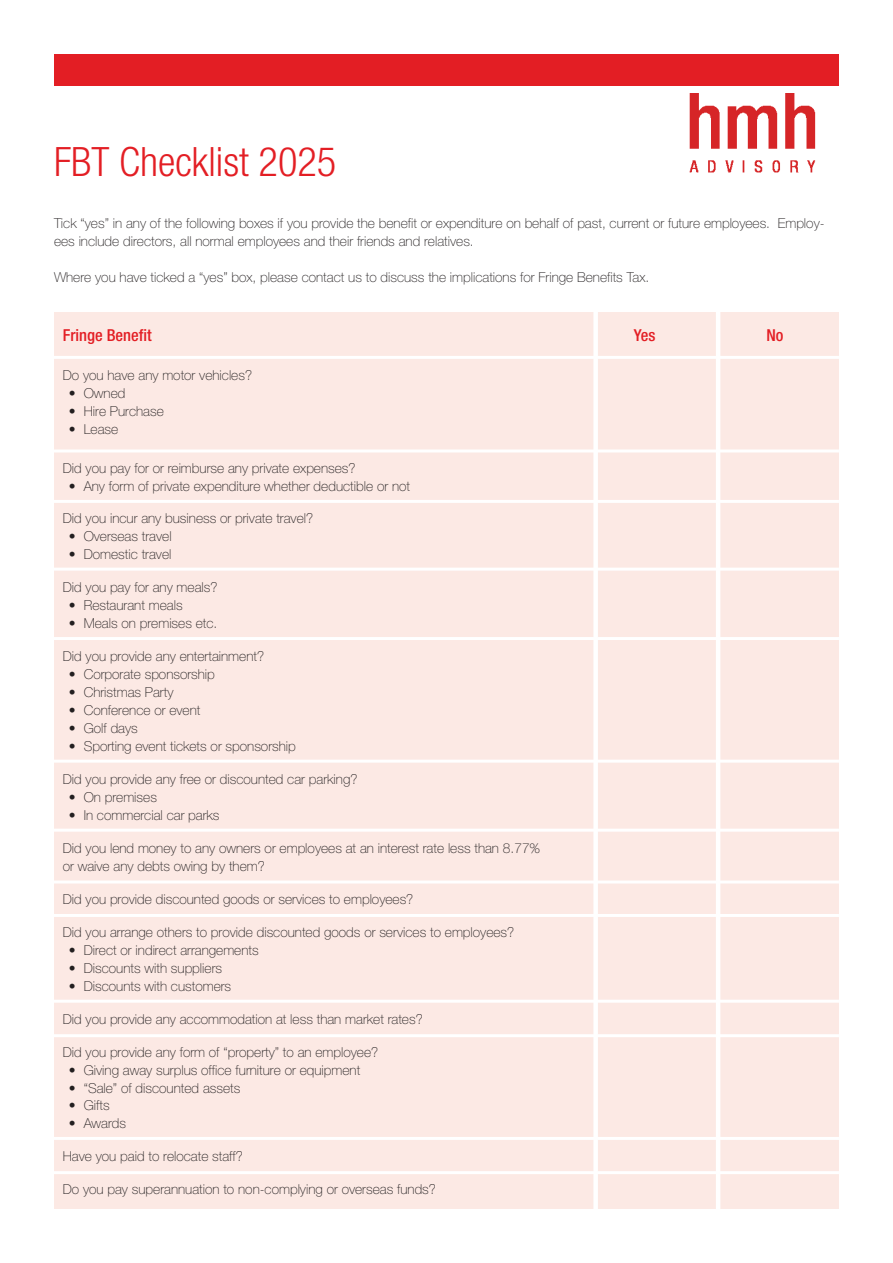
<style>
.page{position:relative;width:893px;height:1263px;background:#fff}
.page>*{position:absolute;margin:0;border:0;box-sizing:border-box;transform-origin:0 0}
.t1{font:300 condensed 40.5px "Helvetica Neue";color:#e31e24}
.t2{font:500 condensed 16.5px "Helvetica Neue";color:#e31e24}
.t3{font:100 13.65px/18px "Helvetica Neue";color:#231f20}
</style>
<div class="page">
<div style="left:54px;top:312px;width:785px;height:896px;background:#fce9e4"></div>
<div style="left:54px;top:54px;width:785px;height:32px;background:#e31e24"></div>
<hr style="left:54px;top:449px;width:785px;height:3px;background:#fff">
<hr style="left:54px;top:500px;width:785px;height:3px;background:#fff">
<hr style="left:54px;top:568px;width:785px;height:3px;background:#fff">
<hr style="left:54px;top:637px;width:785px;height:3px;background:#fff">
<hr style="left:54px;top:760px;width:785px;height:3px;background:#fff">
<hr style="left:54px;top:829px;width:785px;height:3px;background:#fff">
<hr style="left:54px;top:880px;width:785px;height:3px;background:#fff">
<hr style="left:54px;top:914px;width:785px;height:3px;background:#fff">
<hr style="left:54px;top:1000px;width:785px;height:3px;background:#fff">
<hr style="left:54px;top:1034px;width:785px;height:3px;background:#fff">
<hr style="left:54px;top:1171px;width:785px;height:3px;background:#fff">
<hr style="left:54px;top:1137px;width:785px;height:3px;background:#fff">
<hr style="left:54px;top:356px;width:785px;height:3px;background:#fff">
<hr style="left:716px;top:312px;width:4px;height:927px;background:#fff">
<div style="left:593px;top:312px;width:5px;height:927px;background:#fff"></div>
<img style="left:689px;top:93px;width:127px;height:80px">
<h1 class="t1" style="left:54px;top:139px;width:284px">FBT Checklist 2025</h1>
<p class="t3" style="left:54px;top:214px;width:772px">Tick “yes” in any of the following boxes if you provide the benefit or expenditure on behalf of past, current or future employees. Employ&shy;ees include directors, all normal employees and their friends and relatives.</p>
<p class="t3" style="left:54px;top:268px;width:597px">Where you have ticked a “yes” box, please contact us to discuss the implications for Fringe Benefits Tax.</p>
<p class="t2" style="left:63px;top:325px;width:90px">Fringe Benefit</p>
<p class="t2" style="left:634px;top:325px;width:23px">Yes</p>
<p class="t2" style="left:766px;top:325px;width:19px">No</p>
<p class="t3" style="left:63px;top:366px;width:191px">Do you have any motor vehicles?</p>
<p class="t3" style="left:69px;top:384px;width:58px">• Owned</p>
<p class="t3" style="left:69px;top:402px;width:97px">• Hire Purchase</p>
<p class="t3" style="left:69px;top:420px;width:51px">• Lease</p>
<p class="t3" style="left:63px;top:459px;width:294px">Did you pay for or reimburse any private expenses?</p>
<p class="t3" style="left:69px;top:477px;width:343px">• Any form of private expenditure whether deductible or not</p>
<p class="t3" style="left:63px;top:509px;width:252px">Did you incur any business or private travel?</p>
<p class="t3" style="left:69px;top:527px;width:104px">• Overseas travel</p>
<p class="t3" style="left:69px;top:545px;width:104px">• Domestic travel</p>
<p class="t3" style="left:63px;top:578px;width:156px">Did you pay for any meals?</p>
<p class="t3" style="left:69px;top:596px;width:115px">• Restaurant meals</p>
<p class="t3" style="left:69px;top:614px;width:150px">• Meals on premises etc.</p>
<p class="t3" style="left:63px;top:647px;width:203px">Did you provide any entertainment?</p>
<p class="t3" style="left:69px;top:665px;width:148px">• Corporate sponsorship</p>
<p class="t3" style="left:69px;top:683px;width:106px">• Christmas Party</p>
<p class="t3" style="left:69px;top:701px;width:133px">• Conference or event</p>
<p class="t3" style="left:69px;top:719px;width:71px">• Golf days</p>
<p class="t3" style="left:69px;top:737px;width:229px">• Sporting event tickets or sponsorship</p>
<p class="t3" style="left:63px;top:770px;width:296px">Did you provide any free or discounted car parking?</p>
<p class="t3" style="left:69px;top:788px;width:90px">• On premises</p>
<p class="t3" style="left:69px;top:806px;width:152px">• In commercial car parks</p>
<p class="t3" style="left:63px;top:839px;width:479px">Did you lend money to any owners or employees at an interest rate less than 8.77% or waive any debts owing by them?</p>
<p class="t3" style="left:63px;top:890px;width:352px">Did you provide discounted goods or services to employees?</p>
<p class="t3" style="left:63px;top:923px;width:453px">Did you arrange others to provide discounted goods or services to employees?</p>
<p class="t3" style="left:69px;top:941px;width:191px">• Direct or indirect arrangements</p>
<p class="t3" style="left:69px;top:959px;width:155px">• Discounts with suppliers</p>
<p class="t3" style="left:69px;top:977px;width:164px">• Discounts with customers</p>
<p class="t3" style="left:63px;top:1010px;width:362px">Did you provide any accommodation at less than market rates?</p>
<p class="t3" style="left:63px;top:1043px;width:317px">Did you provide any form of “property” to an employee?</p>
<p class="t3" style="left:69px;top:1061px;width:293px">• Giving away surplus office furniture or equipment</p>
<p class="t3" style="left:69px;top:1078px;width:173px">• “Sale” of discounted assets</p>
<p class="t3" style="left:69px;top:1096px;width:42px">• Gifts</p>
<p class="t3" style="left:69px;top:1114px;width:59px">• Awards</p>
<p class="t3" style="left:63px;top:1147px;width:182px">Have you paid to relocate staff?</p>
<p class="t3" style="left:63px;top:1180px;width:375px">Do you pay superannuation to non-complying or overseas funds?</p>
</div>
